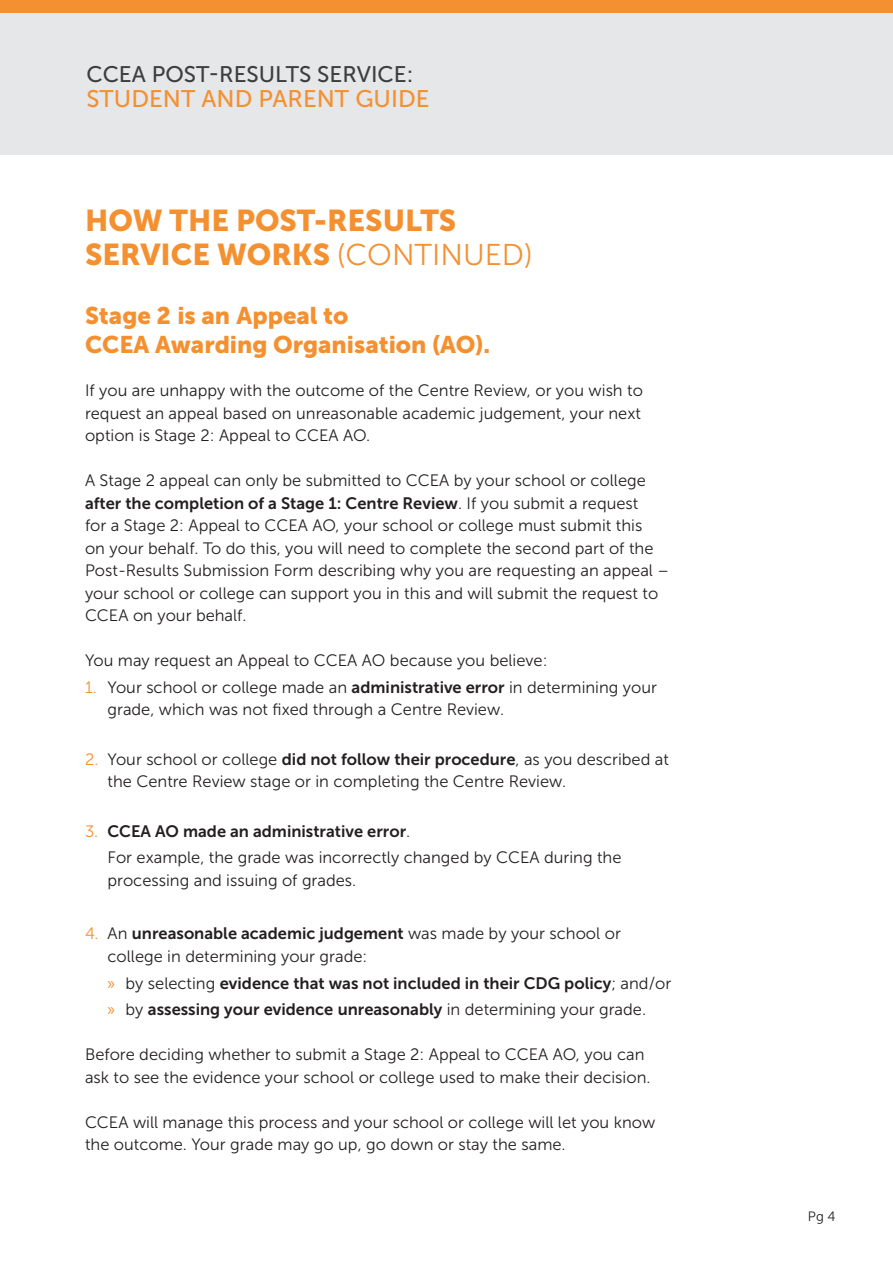
<style>
.page{position:relative;width:893px;height:1263px;background:#fff}
.page>*{position:absolute;margin:0;border:0;box-sizing:border-box;transform-origin:0 0}
.t1{font:30px "Museo Sans 900";color:#f49030}
.t2{font:24px "Museo Sans 900";color:#f49030}
.t3{font:24px "Museo Sans 500";color:#f49030}
.t4{font:22.5px "Museo Sans 500";color:#3e3e3f}
.Body-copy{font:16.5px/22.5px "Museo Sans 300";color:#231f20}
.number-tab{font:16.5px/22.5px "Museo Sans 300";color:#231f20}
.number-tab-2{font:16.5px "Museo Sans 700";color:#231f20}
.t5{font:13.5px "Museo Sans 300";color:#231f20}
.s1{font-family:"Museo Sans 300"}
.s2{font-family:"Museo Sans 700"}
.s3{color:#f49030}
.s4{font-family:"Museo Sans 300";color:#f49030}
.s5{font-family:"Myriad Pro";font-size:18px;color:#f49030}
</style>
<div class="page">
<div style="left:0;top:0;width:893px;height:154px;background:#e6e7e9"></div>
<div style="left:0;top:0;width:893px;height:13px;background:#f49030"></div>
<p class="t4" style="left:87px;top:62px;width:328px">CCEA POST-RESULTS SERVICE:</p>
<p class="t3" style="left:87px;top:86px;width:345px">STUDENT AND PARENT GUIDE</p>
<p class="t1" style="left:85px;top:203px;width:373px">HOW THE POST-RESULTS</p>
<p class="t1" style="left:85px;top:238px;width:449px">SERVICE WORKS <span class="s1">(CONTINUED)</span></p>
<p class="t2" style="left:85px;top:302px;width:265px">Stage 2 is an Appeal to</p>
<p class="t2" style="left:85px;top:331px;width:407px">CCEA Awarding Organisation (AO).</p>
<p class="Body-copy" style="left:85px;top:379px;width:559px;text-align:justify">If you are unhappy with the outcome of the Centre Review, or you wish to request an appeal based on unreasonable academic judgement, your next option is Stage 2: Appeal to CCEA AO.</p>
<p class="Body-copy" style="left:85px;top:469px;width:586px">A Stage 2 appeal can only be submitted to CCEA by your school or college <span class="s2">after the completion of a Stage 1: Centre Review</span>. If you submit a request<br>for a Stage 2: Appeal to CCEA AO, your school or college must submit this<br>on your behalf. To do this, you will need to complete the second part of the Post-Results Submission Form describing why you are requesting an appeal – your school or college can support you in this and will submit the request to CCEA on your behalf.</p>
<p class="Body-copy" style="left:85px;top:649px;width:464px">You may request an Appeal to CCEA AO because you believe:</p>
<p class="number-tab" style="left:108px;top:676px;width:551px;text-indent:-22px"><span class="s3">1.</span> Your school or college made an <span class="s2">administrative error</span> in determining your grade, which was not fixed through a Centre Review.</p>
<p class="number-tab" style="left:108px;top:748px;width:563px;text-indent:-22px"><span class="s3">2.</span> Your school or college <span class="s2">did not follow their procedure</span>, as you described at the Centre Review stage or in completing the Centre Review.</p>
<p class="number-tab-2" style="left:85px;top:822px;width:327px"><span class="s4">3.</span> CCEA AO made an administrative error<span class="s1">.</span></p>
<p class="number-tab" style="left:108px;top:846px;width:515px">For example, the grade was incorrectly changed by CCEA during the processing and issuing of grades.</p>
<p class="number-tab" style="left:108px;top:922px;width:515px;text-indent:-22px"><span class="s3">4.</span> An <span class="s2">unreasonable academic judgement</span> was made by your school or college in determining your grade:</p>
<p class="number-tab-2" style="left:108px;top:974px;width:565px"><span class="s5">»</span> <span class="s1">by selecting</span> evidence that was not included in their CDG policy<span class="s1">; and/or</span></p>
<p class="number-tab-2" style="left:108px;top:1000px;width:540px"><span class="s5">»</span> <span class="s1">by</span> assessing your evidence unreasonably <span class="s1">in determining your grade.</span></p>
<p class="Body-copy" style="left:85px;top:1043px;width:567px">Before deciding whether to submit a Stage 2: Appeal to CCEA AO, you can ask to see the evidence your school or college used to make their decision.</p>
<p class="Body-copy" style="left:85px;top:1111px;width:572px">CCEA will manage this process and your school or college will let you know the outcome. Your grade may go up, go down or stay the same.</p>
<p class="t5" style="left:808px;top:1209px;width:29px">Pg 4</p>
</div>
